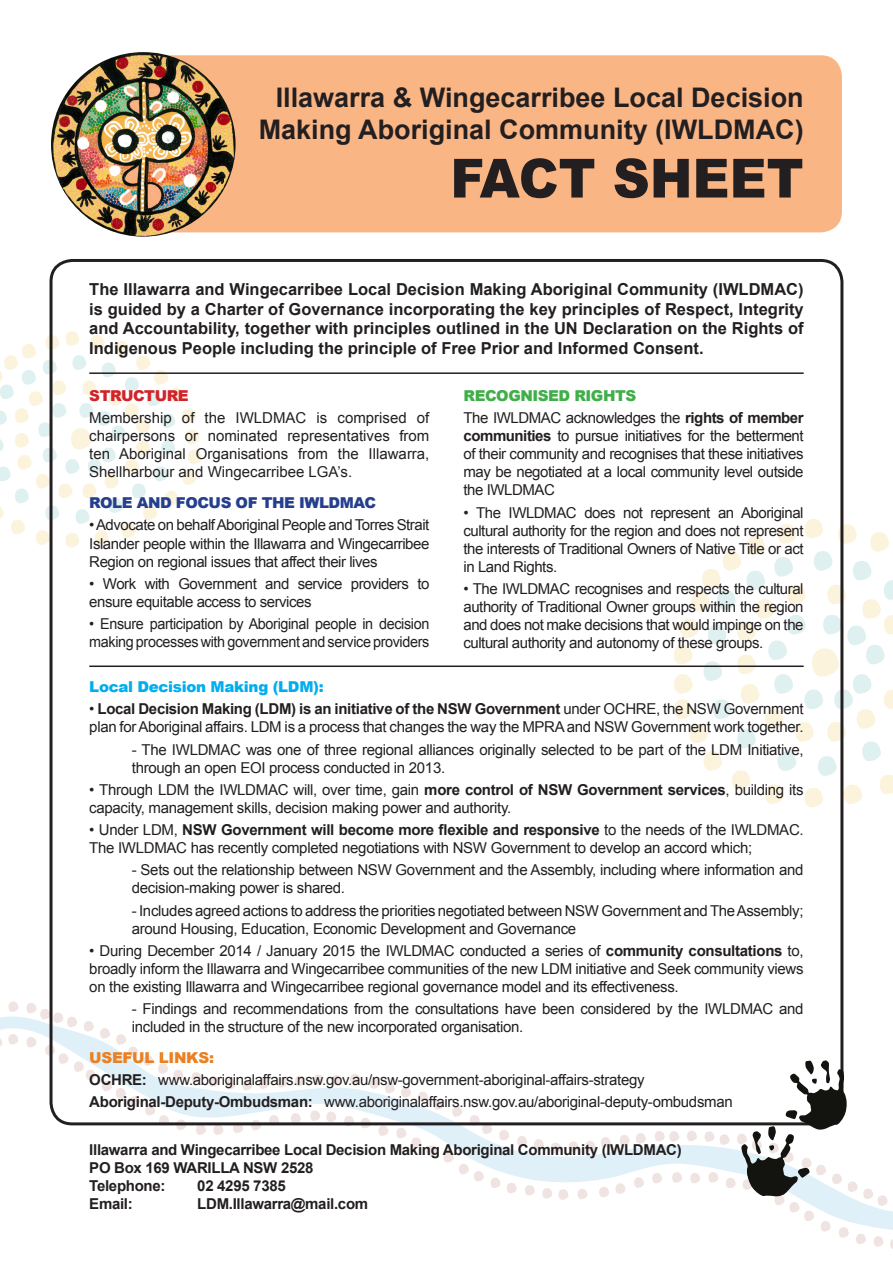
<style>
.page{position:relative;width:893px;height:1263px;background:#fff}
.page>*{position:absolute;margin:0;border:0;box-sizing:border-box;transform-origin:0 0}
.t1{font:900 54px "Arial";color:#231f20;scale:.95 1}
.t2{font:700 27px/32.4px "Arial";color:#231f20;text-align:right}
.t3{font:700 16.5px/19.8px "Arial";color:#231f20;text-align:justify}
.t4{font:15px/18px "Arial";letter-spacing:-.02em;color:#231f20}
.t5{font:700 15px "Arial";letter-spacing:-.02em;color:#231f20}
.t6{font:15px/18px "Arial";letter-spacing:-.02em;color:#231f20;scale:.96 1}
.t7{font:900 15px "Arial";letter-spacing:-.02em;color:#00aeef}
.t8{font:900 15px "Arial";letter-spacing:-.03em;color:#253f8e}
.t9{font:900 15px "Arial";letter-spacing:-.03em;color:#40ae49}
.t10{font:900 15px "Arial";letter-spacing:-.02em;color:#ea8023}
.t11{font:900 15px "Arial";letter-spacing:-.03em;color:#d1232a}
.s1{font-weight:700}
</style>
<div class="page">
<svg style="left:0;top:1034px;width:18px;height:12px"></svg>
<svg style="left:8px;top:1001px;width:11px;height:11px"></svg>
<div style="left:143px;top:55px;width:699px;height:177px;background:#fab585;border-radius:21px"></div>
<svg style="left:674px;top:519px;width:219px;height:288px"></svg>
<svg style="left:0;top:331px;width:202px;height:216px"></svg>
<img style="left:51px;top:52px;width:185px;height:185px;border-radius:92px">
<hr style="left:89px;top:372px;width:715px;height:2px;background:#231f20">
<hr style="left:89px;top:665px;width:715px;height:2px;background:#231f20">
<svg style="left:25px;top:1002px;width:868px;height:247px"></svg>
<p class="t2" style="left:259px;top:82px;width:546px">Illawarra &amp; Wingecarribee Local Decision<br>Making Aboriginal Community (IWLDMAC)</p>
<p class="t1" style="left:450px;top:139px;width:373px">FACT SHEET</p>
<p class="t3" style="left:89px;top:280px;width:716px">The Illawarra and Wingecarribee Local Decision Making Aboriginal Community (IWLDMAC) is guided by a Charter of Governance incorporating the key principles of Respect, Integrity and Accountability, together with principles outlined in the UN Declaration on the Rights of Indigenous People including the principle of Free Prior and Informed Consent.</p>
<p class="t11" style="left:89px;top:385px;width:101px">STRUCTURE</p>
<p class="t4" style="left:89px;top:409px;width:342px;text-align:justify">Membership of the IWLDMAC is comprised of chairpersons or nominated representatives from ten Aboriginal Organisations from the Illawarra, Shellharbour and Wingecarribee LGA’s.</p>
<p class="t8" style="left:89px;top:492px;width:288px">ROLE AND FOCUS OF THE IWLDMAC</p>
<p class="t4" style="left:89px;top:516px;width:342px;text-align:justify">• Advocate on behalf Aboriginal People and Torres Strait Islander people within the Illawarra and Wingecarribee Region on regional issues that affect their lives</p>
<p class="t4" style="left:89px;top:575px;width:342px">• Work with Government and service providers to ensure equitable access to services</p>
<p class="t6" style="left:89px;top:615px;width:356px">• Ensure participation by Aboriginal people in decision making processes with government and service providers</p>
<p class="t9" style="left:463px;top:385px;width:174px">RECOGNISED RIGHTS</p>
<p class="t4" style="left:463px;top:409px;width:342px;text-align:justify">The IWLDMAC acknowledges the <span class="s1">rights of member communities</span> to pursue initiatives for the betterment of their community and recognises that these initiatives may be negotiated at a local community level outside the IWLDMAC</p>
<p class="t4" style="left:463px;top:504px;width:342px;text-align:justify">• The IWLDMAC does not represent an Aboriginal cultural authority for the region and does not represent the interests of Traditional Owners of Native Title or act in Land Rights.</p>
<p class="t4" style="left:463px;top:580px;width:342px;text-align:justify">• The IWLDMAC recognises and respects the cultural authority of Traditional Owner groups within the region and does not make decisions that would impinge on the cultural authority and autonomy of these groups.</p>
<p class="t7" style="left:89px;top:676px;width:236px">Local Decision Making (LDM):</p>
<p class="t4" style="left:89px;top:700px;width:716px">• <span class="s1">Local Decision Making (LDM) is an initiative of the NSW Government</span> under OCHRE, the NSW Government plan for Aboriginal affairs. LDM is a process that changes the way the MPRA and NSW Government work together.</p>
<p class="t4" style="left:132px;top:740px;width:673px">- The IWLDMAC was one of three regional alliances originally selected to be part of the LDM Initiative, through an open EOI process conducted in 2013.</p>
<p class="t4" style="left:89px;top:781px;width:716px">• Through LDM the IWLDMAC will, over time, gain <span class="s1">more control of NSW Government services</span>, building its capacity, management skills, decision making power and authority.</p>
<p class="t4" style="left:89px;top:821px;width:716px">• Under LDM, <span class="s1">NSW Government will become more flexible and responsive</span> to the needs of the IWLDMAC.<br>The IWLDMAC has recently completed negotiations with NSW Government to develop an accord which;</p>
<p class="t4" style="left:132px;top:861px;width:673px">- Sets out the relationship between NSW Government and the Assembly, including where information and decision-making power is shared.</p>
<p class="t4" style="left:132px;top:901px;width:673px">- Includes agreed actions to address the priorities negotiated between NSW Government and The Assembly; around Housing, Education, Economic Development and Governance</p>
<p class="t4" style="left:89px;top:942px;width:716px;text-align:justify">• During December 2014 / January 2015 the IWLDMAC conducted a series of <span class="s1">community consultations</span> to, broadly inform the Illawarra and Wingecarribee communities of the new LDM initiative and Seek community views on the existing Illawarra and Wingecarribee regional governance model and its effectiveness.</p>
<p class="t4" style="left:132px;top:1000px;width:673px">- Findings and recommendations from the consultations have been considered by the IWLDMAC and included in the structure of the new incorporated organisation.</p>
<p class="t10" style="left:89px;top:1047px;width:126px">USEFUL LINKS:</p>
<p class="t4" style="left:89px;top:1071px;width:557px"><span class="s1">OCHRE:</span> www.aboriginalaffairs.nsw.gov.au/nsw-government-aboriginal-affairs-strategy</p>
<p class="t4" style="left:89px;top:1093px;width:645px"><span class="s1">Aboriginal-Deputy-Ombudsman:</span> www.aboriginalaffairs.nsw.gov.au/aboriginal-deputy-ombudsman</p>
<p class="t5" style="left:89px;top:1140px;width:594px">Illawarra and Wingecarribee Local Decision Making Aboriginal Community (IWLDMAC)</p>
<p class="t5" style="left:89px;top:1158px;width:226px">PO Box 169 WARILLA NSW 2528</p>
<p class="t5" style="left:89px;top:1176px;width:78px">Telephone:</p>
<p class="t5" style="left:197px;top:1176px;width:90px">02 4295 7385</p>
<p class="t5" style="left:89px;top:1194px;width:45px">Email:</p>
<p class="t5" style="left:197px;top:1194px;width:172px">LDM.Illawarra@mail.com</p>
</div>
